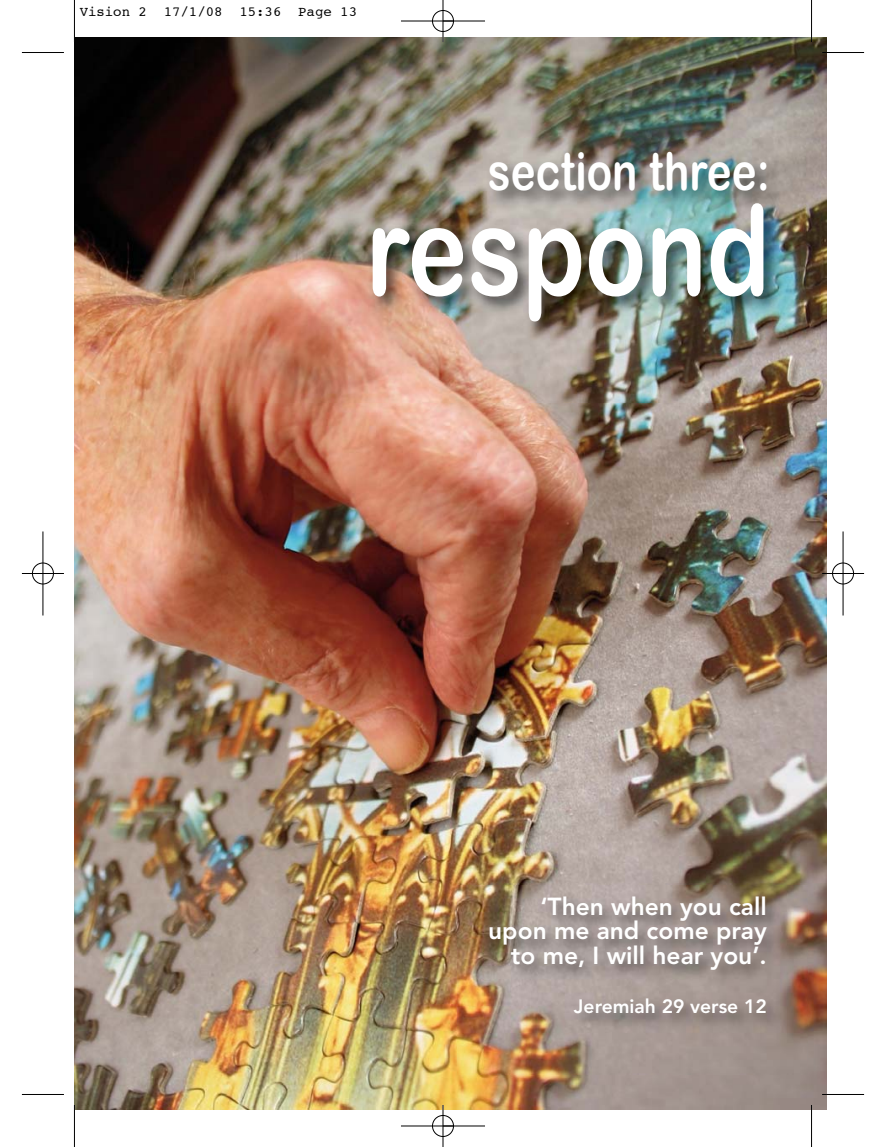
<style>
.page{position:relative;width:886px;height:1147px;background:#fff}
.page>*{position:absolute;margin:0;border:0;box-sizing:border-box;transform-origin:0 0}
.t1{font:126px "Arial Rounded MT Bold";color:#fff;scale:.8 1}
.t2{font:52.5px "Arial Rounded MT Bold";color:#fff;scale:.8 1}
.t3{font:800 24.5px/24.5px "Avenir";color:#fff;text-align:right}
.t4{font:800 19.25px "Avenir";color:#fff}
.t5{font:14px "Courier";color:#000}
</style>
<div class="page">
<img style="left:74px;top:38px;width:752px;height:1071px">
<img style="left:457px;top:885px;width:350px;height:189px">
<img style="left:146px;top:138px;width:674px;height:264px">
<hr style="left:74px;top:0;width:1px;height:42px;background:#000">
<hr style="left:22px;top:52px;width:42px;height:1px;background:#000">
<hr style="left:811px;top:0;width:1px;height:42px;background:#000">
<hr style="left:822px;top:52px;width:42px;height:1px;background:#000">
<hr style="left:74px;top:1105px;width:1px;height:42px;background:#000">
<hr style="left:22px;top:1094px;width:42px;height:1px;background:#000">
<hr style="left:811px;top:1105px;width:1px;height:42px;background:#000">
<hr style="left:822px;top:1094px;width:42px;height:1px;background:#000">
<div style="left:432px;top:10px;width:22px;height:22px;border:1px solid #fff;border-radius:50%"></div>
<div style="left:432px;top:1115px;width:22px;height:22px;border:1px solid #fff;border-radius:50%"></div>
<div style="left:32px;top:562px;width:22px;height:22px;border:1px solid #fff;border-radius:50%"></div>
<div style="left:832px;top:562px;width:22px;height:22px;border:1px solid #fff;border-radius:50%"></div>
<hr style="left:401px;top:21px;width:84px;height:1px;background:#000">
<hr style="left:401px;top:1125px;width:84px;height:1px;background:#000">
<hr style="left:43px;top:531px;width:1px;height:84px;background:#000">
<hr style="left:842px;top:531px;width:1px;height:84px;background:#000">
<hr style="left:442px;top:0;width:1px;height:42px;background:#000">
<hr style="left:442px;top:1105px;width:1px;height:42px;background:#000">
<hr style="left:22px;top:573px;width:42px;height:1px;background:#000">
<hr style="left:822px;top:573px;width:42px;height:1px;background:#000">
<div style="left:432px;top:10px;width:21px;height:22px;border:1px solid #000;border-radius:50%"></div>
<div style="left:432px;top:1115px;width:21px;height:21px;border:1px solid #000;border-radius:50%"></div>
<div style="left:32px;top:563px;width:22px;height:21px;border:1px solid #000;border-radius:50%"></div>
<div style="left:832px;top:563px;width:21px;height:21px;border:1px solid #000;border-radius:50%"></div>
<p class="t5" style="left:80px;top:5px;width:279px">Vision 2 17/1/08 15:36 Page 13</p>
<h2 class="t2" style="left:488px;top:152px;width:354px">section three:</h2>
<h1 class="t1" style="left:366px;top:203px;width:506px">respond</h1>
<p class="t3" style="left:488px;top:896px;width:280px">‘Then when you call upon me and come pray to me, I will hear you’.</p>
<p class="t4" style="left:574px;top:998px;width:194px">Jeremiah 29 verse 12</p>
</div>
